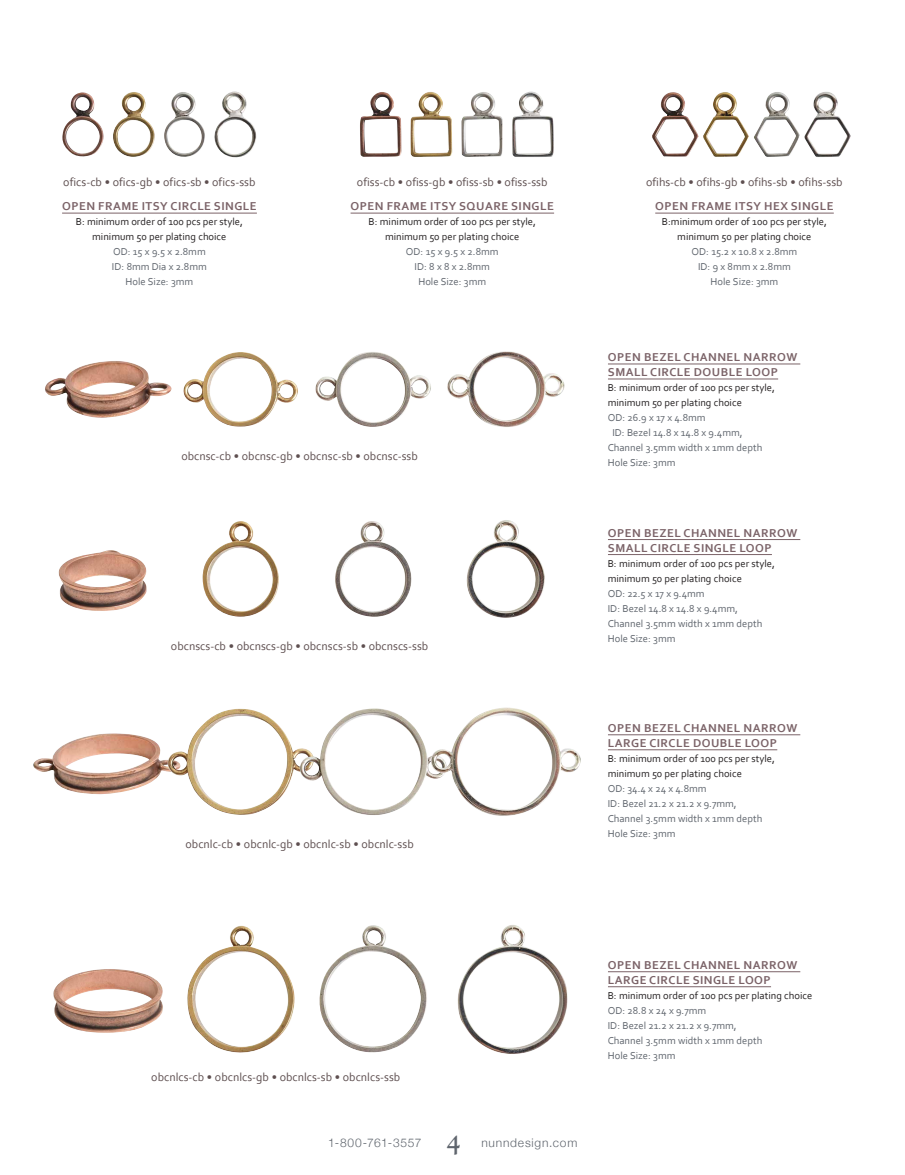
<style>
.page{position:relative;width:905px;height:1175px;background:#fff}
.page>*{position:absolute;margin:0;border:0;box-sizing:border-box;transform-origin:0 0}
.t1{font:700 25.5px "Goudy Old Style BT";color:#5f656d}
.t2{font:12px "Corbel";color:#5e4f50}
.t3{font:700 12px/15px "Corbel";letter-spacing:.04em;color:#7b6368}
.t4{font:300 12px "Helvetica Neue";letter-spacing:.065em;color:#5f656d}
.t5{font:10.5px/15px "Corbel";color:#5f656d}
.t6{font:10.5px/15px "Corbel";color:#231f20}
</style>
<div class="page">
<hr style="left:608px;top:363px;width:192px;height:1px;background:#7b6368">
<hr style="left:608px;top:378px;width:170px;height:1px;background:#7b6368">
<hr style="left:608px;top:539px;width:192px;height:1px;background:#7b6368">
<hr style="left:608px;top:554px;width:164px;height:1px;background:#7b6368">
<hr style="left:608px;top:734px;width:192px;height:1px;background:#7b6368">
<hr style="left:608px;top:749px;width:169px;height:1px;background:#7b6368">
<hr style="left:608px;top:971px;width:192px;height:1px;background:#7b6368">
<hr style="left:608px;top:986px;width:163px;height:1px;background:#7b6368">
<img style="left:45px;top:361px;width:126px;height:57px">
<img style="left:183px;top:352px;width:115px;height:74px">
<img style="left:315px;top:352px;width:116px;height:75px">
<img style="left:447px;top:351px;width:117px;height:76px">
<img style="left:33px;top:733px;width:135px;height:61px">
<img style="left:168px;top:708px;width:132px;height:107px">
<img style="left:300px;top:708px;width:131px;height:107px">
<img style="left:431px;top:707px;width:149px;height:109px">
<img style="left:58px;top:550px;width:89px;height:61px">
<img style="left:203px;top:521px;width:76px;height:95px">
<img style="left:335px;top:521px;width:77px;height:95px">
<img style="left:466px;top:520px;width:79px;height:98px">
<img style="left:53px;top:969px;width:110px;height:63px">
<img style="left:187px;top:925px;width:108px;height:128px">
<img style="left:319px;top:925px;width:108px;height:128px">
<img style="left:457px;top:925px;width:110px;height:129px">
<hr style="left:62px;top:213px;width:195px;height:1px;background:#7b6368">
<hr style="left:350px;top:213px;width:204px;height:1px;background:#7b6368">
<hr style="left:655px;top:213px;width:178px;height:1px;background:#7b6368">
<img style="left:62px;top:92px;width:42px;height:65px">
<img style="left:113px;top:92px;width:42px;height:65px">
<img style="left:164px;top:92px;width:41px;height:65px">
<img style="left:214px;top:92px;width:42px;height:66px">
<img style="left:360px;top:92px;width:41px;height:65px">
<img style="left:410px;top:92px;width:42px;height:65px">
<img style="left:461px;top:92px;width:42px;height:65px">
<img style="left:512px;top:92px;width:42px;height:65px">
<img style="left:652px;top:92px;width:46px;height:65px">
<img style="left:703px;top:92px;width:46px;height:65px">
<img style="left:754px;top:92px;width:46px;height:65px">
<img style="left:804px;top:92px;width:46px;height:65px">
<p class="t2" style="left:63px;top:174px;width:194px">ofics-cb • ofics-gb • ofics-sb • ofics-ssb</p>
<p class="t2" style="left:357px;top:174px;width:192px">ofiss-cb • ofiss-gb • ofiss-sb • ofiss-ssb</p>
<p class="t2" style="left:646px;top:174px;width:198px">ofihs-cb • ofihs-gb • ofihs-sb • ofihs-ssb</p>
<p class="t3" style="left:62px;top:198px;width:196px">OPEN FRAME ITSY CIRCLE SINGLE</p>
<p class="t6" style="left:76px;top:214px;width:169px;text-align:center">B: minimum order of 100 pcs per style, minimum 50 per plating choice</p>
<p class="t5" style="left:112px;top:244px;width:96px;text-align:center">OD: 15 x 9.5 x 2.8mm<br>ID: 8mm Dia x 2.8mm<br>Hole Size: 3mm</p>
<p class="t3" style="left:350px;top:198px;width:205px">OPEN FRAME ITSY SQUARE SINGLE</p>
<p class="t6" style="left:368px;top:214px;width:169px;text-align:center">B: minimum order of 100 pcs per style, minimum 50 per plating choice</p>
<p class="t5" style="left:406px;top:244px;width:94px;text-align:center">OD: 15 x 9.5 x 2.8mm<br>ID: 8 x 8 x 2.8mm<br>Hole Size: 3mm</p>
<p class="t2" style="left:181px;top:448px;width:238px">obcnsc-cb • obcnsc-gb • obcnsc-sb • obcnsc-ssb</p>
<p class="t2" style="left:171px;top:639px;width:259px">obcnscs-cb • obcnscs-gb • obcnscs-sb • obcnscs-ssb</p>
<p class="t2" style="left:185px;top:836px;width:230px">obcnlc-cb • obcnlc-gb • obcnlc-sb • obcnlc-ssb</p>
<p class="t3" style="left:655px;top:198px;width:180px">OPEN FRAME ITSY HEX SINGLE</p>
<p class="t6" style="left:662px;top:214px;width:166px;text-align:center">B:minimum order of 100 pcs per style, minimum 50 per plating choice</p>
<p class="t5" style="left:691px;top:244px;width:107px;text-align:center">OD: 15.2 x 10.8 x 2.8mm<br>ID: 9 x 8mm x 2.8mm<br>Hole Size: 3mm</p>
<p class="t3" style="left:608px;top:349px;width:191px">OPEN BEZEL CHANNEL NARROW<br>SMALL CIRCLE DOUBLE LOOP</p>
<p class="t6" style="left:607px;top:380px;width:169px">B: minimum order of 100 pcs per style, minimum 50 per plating choice</p>
<p class="t5" style="left:607px;top:410px;width:99px">OD: 26.9 x 17 x 4.8mm</p>
<p class="t5" style="left:612px;top:425px;width:132px">ID: Bezel 14.8 x 14.8 x 9.4mm,</p>
<p class="t5" style="left:607px;top:440px;width:156px">Channel 3.5mm width x 1mm depth</p>
<p class="t5" style="left:607px;top:455px;width:69px">Hole Size: 3mm</p>
<p class="t3" style="left:608px;top:525px;width:191px">OPEN BEZEL CHANNEL NARROW<br>SMALL CIRCLE SINGLE LOOP</p>
<p class="t6" style="left:607px;top:555px;width:169px">B: minimum order of 100 pcs per style, minimum 50 per plating choice</p>
<p class="t5" style="left:607px;top:585px;width:156px">OD: 22.5 x 17 x 9.4mm<br>ID: Bezel 14.8 x 14.8 x 9.4mm,<br>Channel 3.5mm width x 1mm depth<br>Hole Size: 3mm</p>
<p class="t3" style="left:608px;top:720px;width:191px">OPEN BEZEL CHANNEL NARROW<br>LARGE CIRCLE DOUBLE LOOP</p>
<p class="t6" style="left:607px;top:750px;width:169px">B: minimum order of 100 pcs per style, minimum 50 per plating choice</p>
<p class="t5" style="left:607px;top:780px;width:156px">OD: 34.4 x 24 x 4.8mm<br>ID: Bezel 21.2 x 21.2 x 9.7mm,<br>Channel 3.5mm width x 1mm depth<br>Hole Size: 3mm</p>
<p class="t2" style="left:151px;top:1069px;width:250px">obcnlcs-cb • obcnlcs-gb • obcnlcs-sb • obcnlcs-ssb</p>
<h1 class="t1" style="left:447px;top:1128px;width:15px">4</h1>
<p class="t4" style="left:328px;top:1133px;width:95px">1-800-761-3557</p>
<p class="t4" style="left:481px;top:1133px;width:98px">nunndesign.com</p>
<p class="t3" style="left:608px;top:957px;width:191px">OPEN BEZEL CHANNEL NARROW<br>LARGE CIRCLE SINGLE LOOP</p>
<p class="t6" style="left:607px;top:987px;width:206px">B: minimum order of 100 pcs per plating choice</p>
<p class="t5" style="left:607px;top:1002px;width:156px">OD: 28.8 x 24 x 9.7mm<br>ID: Bezel 21.2 x 21.2 x 9.7mm,<br>Channel 3.5mm width x 1mm depth<br>Hole Size: 3mm</p>
</div>
